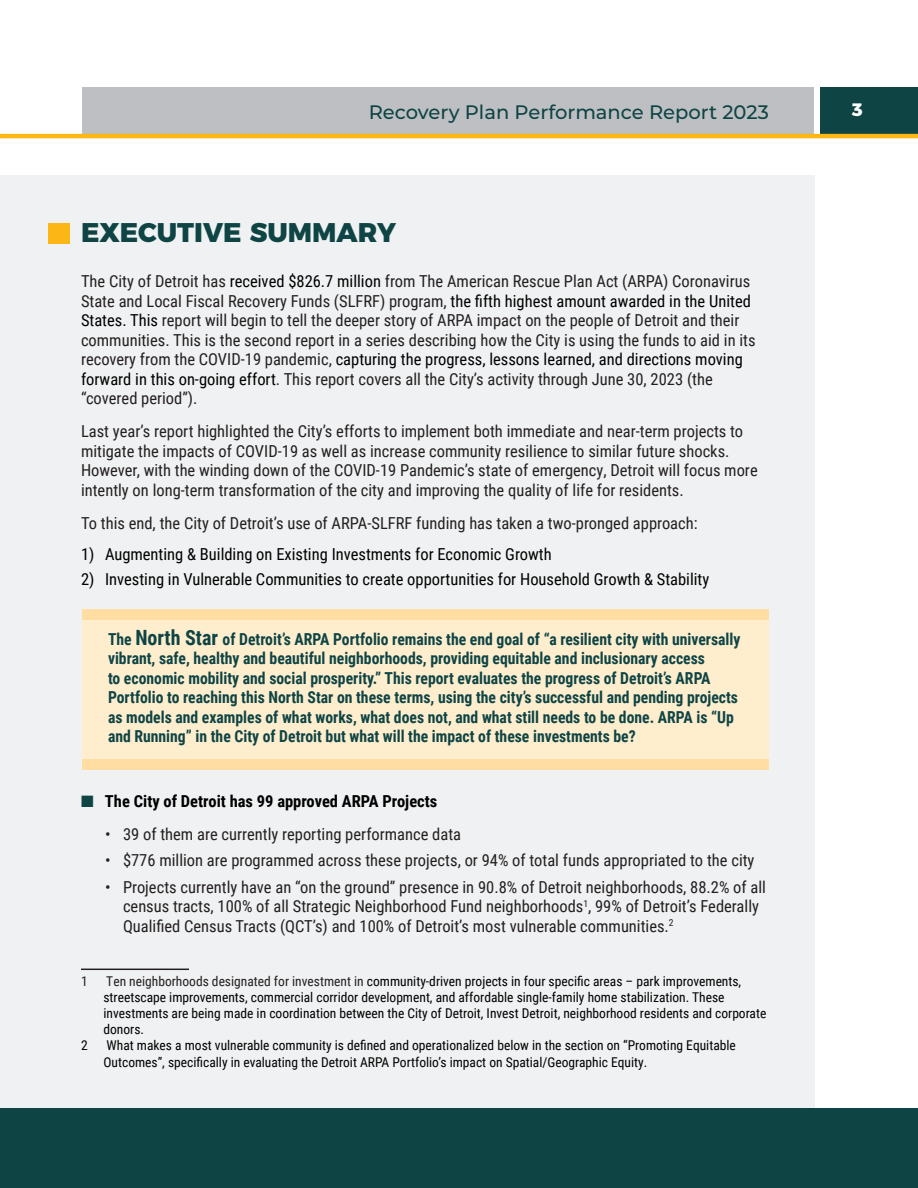
<style>
.page{position:relative;width:918px;height:1188px;background:#fff}
.page>*{position:absolute;margin:0;border:0;box-sizing:border-box;transform-origin:0 0}
.t1{font:800 27px "Montserrat";color:#0f4445}
.t2{font:500 19.5px "Montserrat";color:#0f4445}
.t3{font:800 18px "Montserrat";color:#fff}
.List_Paragraph{font:16.5px/19.5px "Roboto Condensed";color:#231f20}
.t4{font:700 16.5px/19.5px "Roboto Condensed";color:#0f4445;scale:.95 1}
.List_Paragraph-2{font:16.5px "Roboto Condensed";color:#000}
.List_Paragraph-3{font:700 16.5px "Roboto Condensed";color:#000}
.t5{font:13.5px/16.2px "Roboto Condensed";color:#000}
.t6{font:13.5px "Roboto Condensed";color:#231f20}
.s1{color:#000}
.s2{font-size:21px}
.s3{color:#0f4445}
.s4{color:#231f20}
</style>
<div class="page">
<div style="left:820px;top:88px;width:98px;height:46px;background:#0f4445"></div>
<div style="left:82px;top:88px;width:732px;height:46px;background:#bebfc2"></div>
<div style="left:0;top:1108px;width:918px;height:80px;background:#0f4445"></div>
<hr style="left:0;top:134px;width:918px;height:4px;background:#fcb615">
<div style="left:0;top:176px;width:814px;height:932px;background:#f0f1f2"></div>
<div style="left:82px;top:609px;width:687px;height:161px;background:#feeece"></div>
<div style="left:82px;top:609px;width:687px;height:10px;background:#ffdda3"></div>
<div style="left:82px;top:759px;width:687px;height:10px;background:#ffdda3"></div>
<div style="left:49px;top:224px;width:21px;height:20px;background:#fcb615"></div>
<hr style="left:81px;top:969px;width:108px;height:1px;background:#231f20">
<p class="t2" style="left:369px;top:99px;width:402px">Recovery Plan Performance Report 2023</p>
<p class="t3" style="left:852px;top:94px;width:13px">3</p>
<p class="t1" style="left:81px;top:210px;width:317px">EXECUTIVE SUMMARY</p>
<p class="List_Paragraph" style="left:81px;top:271px;width:676px">The City of Detroit has <span class="s1">received $826.7 million</span> from The American Rescue Plan Act (ARPA) Coronavirus State and Local Fiscal Recovery Funds (SLFRF) program, <span class="s1">the fifth highest amount awarded in the United States. This</span> report will begin to tell the deeper story of ARPA impact on the people of Detroit and their communities. This is the second report in a series describing how the City is using the funds to aid in its recovery from the COVID-19 pandemic, <span class="s1">capturing the progress, lessons learned, and directions moving forward in this on-going effort</span>. This report covers all the City’s activity through June 30, 2023 (the “covered period”).</p>
<p class="List_Paragraph" style="left:81px;top:421px;width:678px">Last year’s report highlighted the City’s efforts to implement both immediate and near-term projects to mitigate the impacts of COVID-19 as well as increase community resilience to similar future shocks.<br>However, with the winding down of the COVID-19 Pandemic’s state of emergency, Detroit will focus more intently on long-term transformation of the city and improving the quality of life for residents.</p>
<p class="List_Paragraph" style="left:81px;top:513px;width:618px">To this end, the City of Detroit’s use of ARPA-SLFRF funding has taken a two-pronged approach:</p>
<p class="List_Paragraph-2" style="left:81px;top:543px;width:472px">1) Augmenting &amp; Building on Existing Investments for Economic Growth</p>
<p class="List_Paragraph-2" style="left:81px;top:567px;width:630px">2) Investing in Vulnerable Communities to create opportunities for Household Growth &amp; Stability</p>
<p class="t4" style="left:108px;top:628px;width:667px">The <span class="s2">North Star</span> of Detroit’s ARPA Portfolio remains the end goal of “a resilient city with universally vibrant, safe, healthy and beautiful neighborhoods, providing equitable and inclusionary access<br>to economic mobility and social prosperity.” This report evaluates the progress of Detroit’s ARPA Portfolio to reaching this North Star on these terms, using the city’s successful and pending projects as models and examples of what works, what does not, and what still needs to be done. ARPA is “Up and Running” in the City of Detroit but what will the impact of these investments be?</p>
<p class="List_Paragraph-3" style="left:81px;top:790px;width:358px"><span class="s3">■</span> The City of Detroit has 99 approved ARPA Projects</p>
<p class="List_Paragraph" style="left:105px;top:824px;width:358px">• 39 of them are currently reporting performance data</p>
<p class="List_Paragraph" style="left:105px;top:850px;width:651px">• $776 million are programmed across these projects, or 94% of total funds appropriated to the city</p>
<p class="List_Paragraph" style="left:123px;top:876px;width:644px;text-indent:-18px">• Projects currently have an “on the ground” presence in 90.8% of Detroit neighborhoods, 88.2% of all census tracts, 100% of all Strategic Neighborhood Fund neighborhoods<sup>1</sup>, 99% of Detroit’s Federally<br>Qualified Census Tracts (QCT’s) and 100% of Detroit’s most vulnerable communities.<sup>2</sup></p>
<p class="t6" style="left:81px;top:971px;width:8px">1</p>
<p class="t5" style="left:104px;top:972px;width:664px"><span class="s4">Ten neighborhoods designated for investment in</span> community-driven projects in four specific areas – park improvements, streetscape improvements, commercial corridor development, and affordable single-family home stabilization. These investments are being made in coordination between the City of Detroit, Invest Detroit, neighborhood residents and corporate donors.</p>
<p class="t5" style="left:81px;top:1037px;width:8px">2</p>
<p class="t5" style="left:104px;top:1037px;width:634px">What makes a most vulnerable community is defined and operationalized below in the section on “Promoting Equitable<br>Outcomes”, specifically in evaluating the Detroit ARPA Portfolio’s impact on Spatial/Geographic Equity.</p>
</div>
